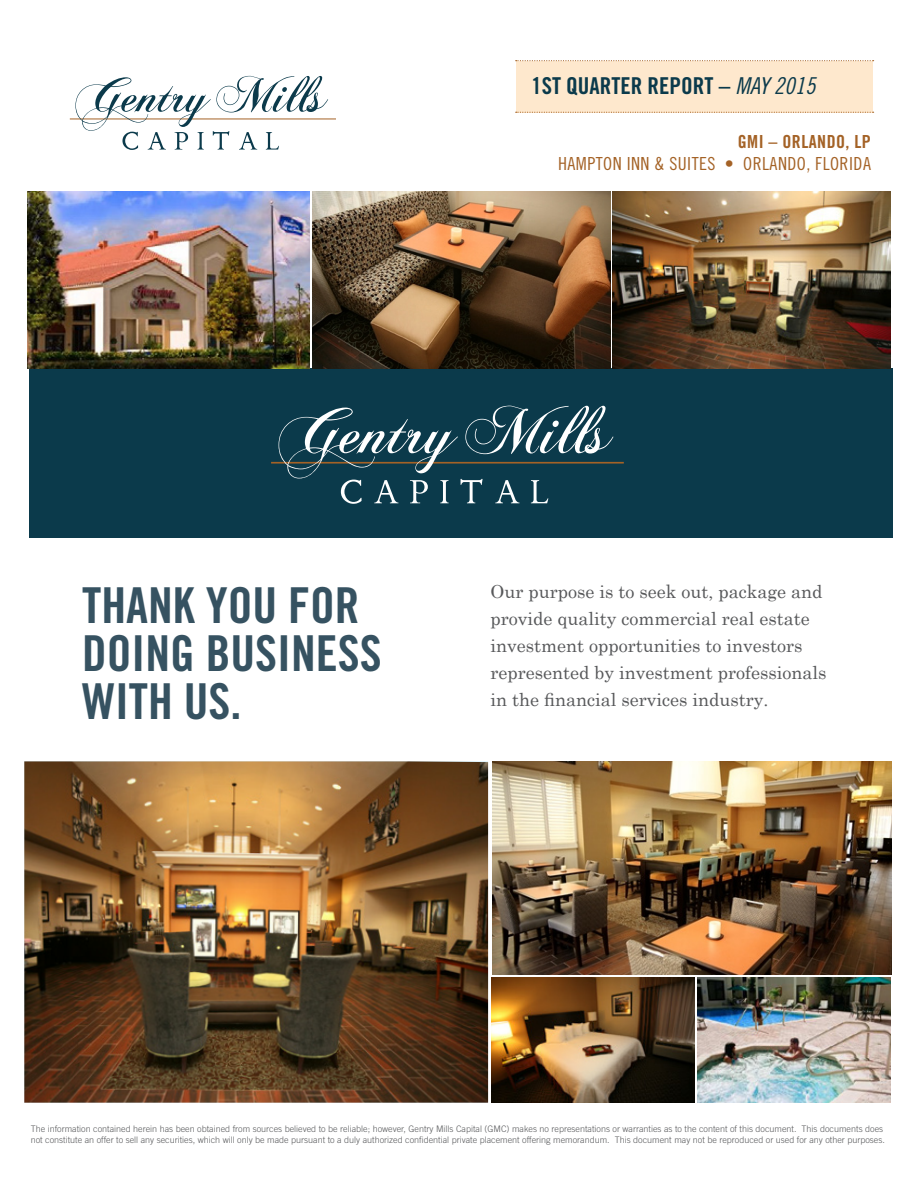
<style>
.page{position:relative;width:918px;height:1188px;background:#fff}
.page>*{position:absolute;margin:0;border:0;box-sizing:border-box;transform-origin:0 0}
.t1{font:49.5px/48px "Trade Gothic Bold Cond Twenty";color:#365261}
.t2{font:23.25px "Trade Gothic Bold Cond Twenty";color:#0b3a4b}
.t3{font:18px/27px "Century Schoolbook";color:#57585a}
.t4{font:18px "Trade Gothic Cond Eighteen";letter-spacing:.025em;color:#a46226}
.t5{font:18px "Trade Gothic Bold Cond Twenty";letter-spacing:.025em;color:#a46226}
.t6{font:300 9px/10.8px "Trade Gothic";color:#57585a}
.s1{font-family:"Trade Gothic Cond Eighteen Obl"}
</style>
<div class="page">
<div style="left:29px;top:369px;width:864px;height:169px;background:#0b3a4b"></div>
<hr style="left:271px;top:462px;width:353px;height:2px;background:#a46226">
<svg style="left:279px;top:406px;width:334px;height:98px"></svg>
<img style="left:27px;top:192px;width:283px;height:177px">
<img style="left:312px;top:192px;width:298px;height:177px">
<img style="left:612px;top:192px;width:279px;height:177px">
<hr style="left:70px;top:119px;width:266px;height:1px;background:#a46226">
<svg style="left:75px;top:76px;width:253px;height:74px"></svg>
<img style="left:492px;top:977px;width:203px;height:126px">
<img style="left:698px;top:977px;width:192px;height:126px">
<img style="left:24px;top:761px;width:464px;height:342px">
<img style="left:492px;top:762px;width:399px;height:212px">
<div style="left:516px;top:61px;width:357px;height:51px;background:#fee8cd"></div>
<svg style="left:516px;top:60px;width:358px;height:1px"></svg>
<svg style="left:516px;top:112px;width:358px;height:1px"></svg>
<p class="t2" style="left:531px;top:72px;width:286px">1ST QUARTER REPORT – <span class="s1">MAY 2015</span></p>
<p class="t5" style="left:738px;top:131px;width:135px">GMI – ORLANDO, LP</p>
<p class="t4" style="left:558px;top:153px;width:314px">HAMPTON INN &amp; SUITES • ORLANDO, FLORIDA</p>
<p class="t1" style="left:82px;top:581px;width:301px">THANK YOU FOR<br>DOING BUSINESS<br>WITH US.</p>
<p class="t3" style="left:490px;top:577px;width:338px">Our purpose is to seek out, package and provide quality commercial real estate investment opportunities to investors represented by investment professionals in the financial services industry.</p>
<p class="t6" style="left:31px;top:1123px;width:856px">The information contained herein has been obtained from sources believed to be reliable; however, Gentry Mills Capital (GMC) makes no representations or warranties as to the content of this document. This documents does not constitute an offer to sell any securities, which will only be made pursuant to a duly authorized confidential private placement offering memorandum. This document may not be reproduced or used for any other purposes.</p>
</div>
